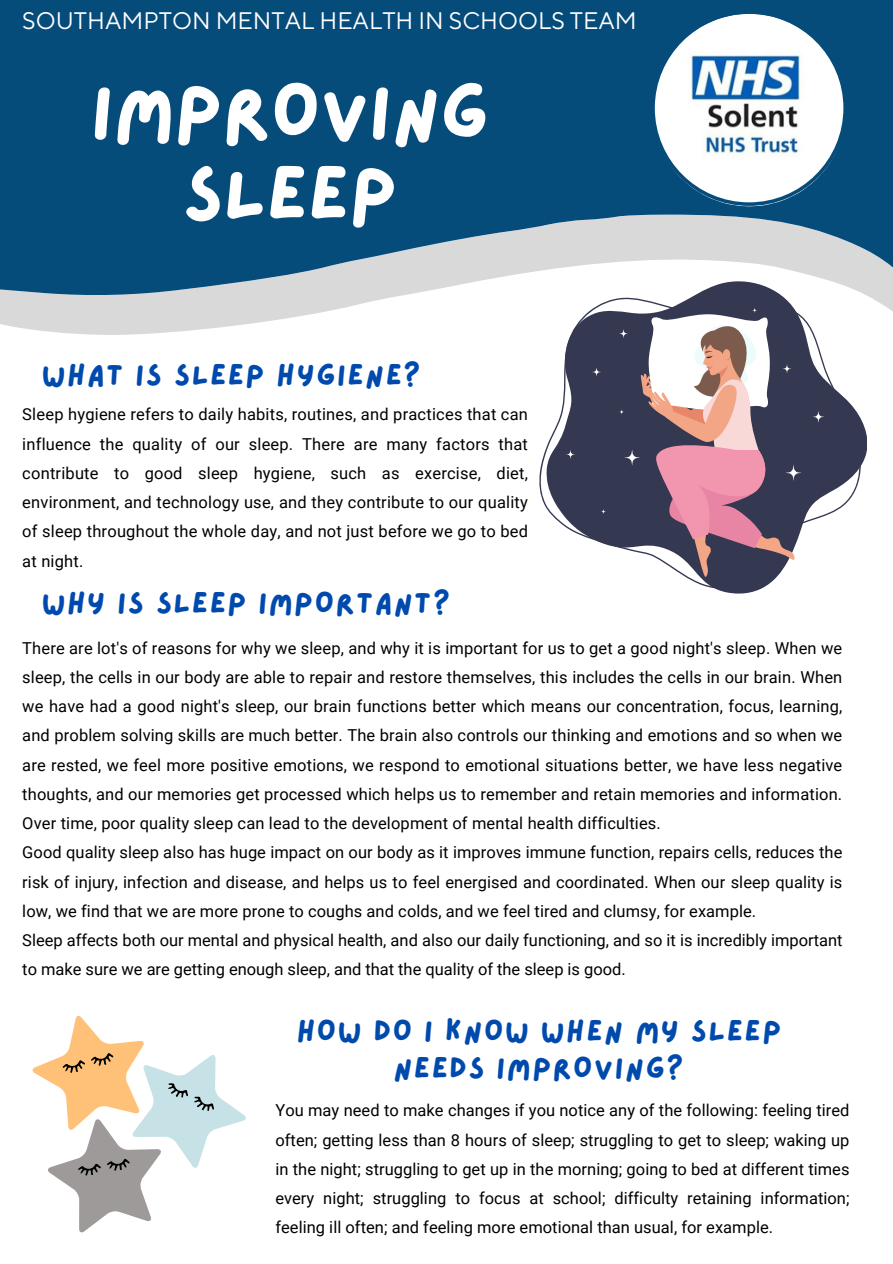
<style>
.page{position:relative;width:893px;height:1264px;background:#fff}
.page>*{position:absolute;margin:0;border:0;box-sizing:border-box;transform-origin:0 0}
.t1{font:76.2px/82.1px "Lazydog";color:#fff;text-align:center}
.t2{font:30px/37px "Lazydog";letter-spacing:.05em;color:#004aad;text-align:center}
.t3{font:23.85px "TT Norms Pro";color:#fff}
.t4{font:16.5px/29.2px "Roboto";letter-spacing:.005em;color:#000;text-align:justify}
</style>
<div class="page">
<svg style="left:0;top:315px;width:305px;height:20px;fill:#d9d9d9"></svg>
<svg style="left:0;top:0;width:892px;height:315px;background:#2f688e"></svg>
<svg style="left:32px;top:1015px;width:214px;height:218px"></svg>
<svg style="left:651px;top:10px;width:195px;height:196px"></svg>
<svg style="left:545px;top:276px;width:325px;height:318px"></svg>
<svg style="left:592px;top:367px;width:9px;height:9px"></svg>
<svg style="left:566px;top:450px;width:9px;height:9px"></svg>
<svg style="left:812px;top:411px;width:11px;height:11px"></svg>
<svg style="left:619px;top:308px;width:182px;height:269px"></svg>
<svg style="left:601px;top:509px;width:5px;height:5px"></svg>
<p class="t3" style="left:22px;top:6px;width:616px">SOUTHAMPTON MENTAL HEALTH IN SCHOOLS TEAM</p>
<p class="t1" style="left:91px;top:74px;width:399px">IMPROVING<br>SLEEP</p>
<p class="t2" style="left:42px;top:357px;width:380px">WHAT IS SLEEP HYGIENE?</p>
<p class="t4" style="left:22px;top:400px;width:507px">Sleep hygiene refers to daily habits, routines, and practices that can influence the quality of our sleep. There are many factors that contribute to good sleep hygiene, such as exercise, diet, environment, and technology use, and they contribute to our quality of sleep throughout the whole day, and not just before we go to bed at night.</p>
<p class="t2" style="left:42px;top:586px;width:410px">WHY IS SLEEP IMPORTANT?</p>
<p class="t4" style="left:22px;top:633px;width:821px">There are lot's of reasons for why we sleep, and why it is important for us to get a good night's sleep. When we sleep, the cells in our body are able to repair and restore themselves, this includes the cells in our brain. When we have had a good night's sleep, our brain functions better which means our concentration, focus, learning, and problem solving skills are much better. The brain also controls our thinking and emotions and so when we are rested, we feel more positive emotions, we respond to emotional situations better, we have less negative thoughts, and our memories get processed which helps us to remember and retain memories and information.<br>Over time, poor quality sleep can lead to the development of mental health difficulties.</p>
<p class="t4" style="left:22px;top:838px;width:821px">Good quality sleep also has huge impact on our body as it improves immune function, repairs cells, reduces the risk of injury, infection and disease, and helps us to feel energised and coordinated. When our sleep quality is low, we find that we are more prone to coughs and colds, and we feel tired and clumsy, for example.</p>
<p class="t4" style="left:22px;top:925px;width:821px">Sleep affects both our mental and physical health, and also our daily functioning, and so it is incredibly important to make sure we are getting enough sleep, and that the quality of the sleep is good.</p>
<p class="t2" style="left:297px;top:1014px;width:486px">HOW DO I KNOW WHEN MY SLEEP<br>NEEDS IMPROVING?</p>
<p class="t4" style="left:275px;top:1096px;width:575px">You may need to make changes if you notice any of the following: feeling tired often; getting less than 8 hours of sleep; struggling to get to sleep; waking up in the night; struggling to get up in the morning; going to bed at different times every night; struggling to focus at school; difficulty retaining information; feeling ill often; and feeling more emotional than usual, for example.</p>
</div>
